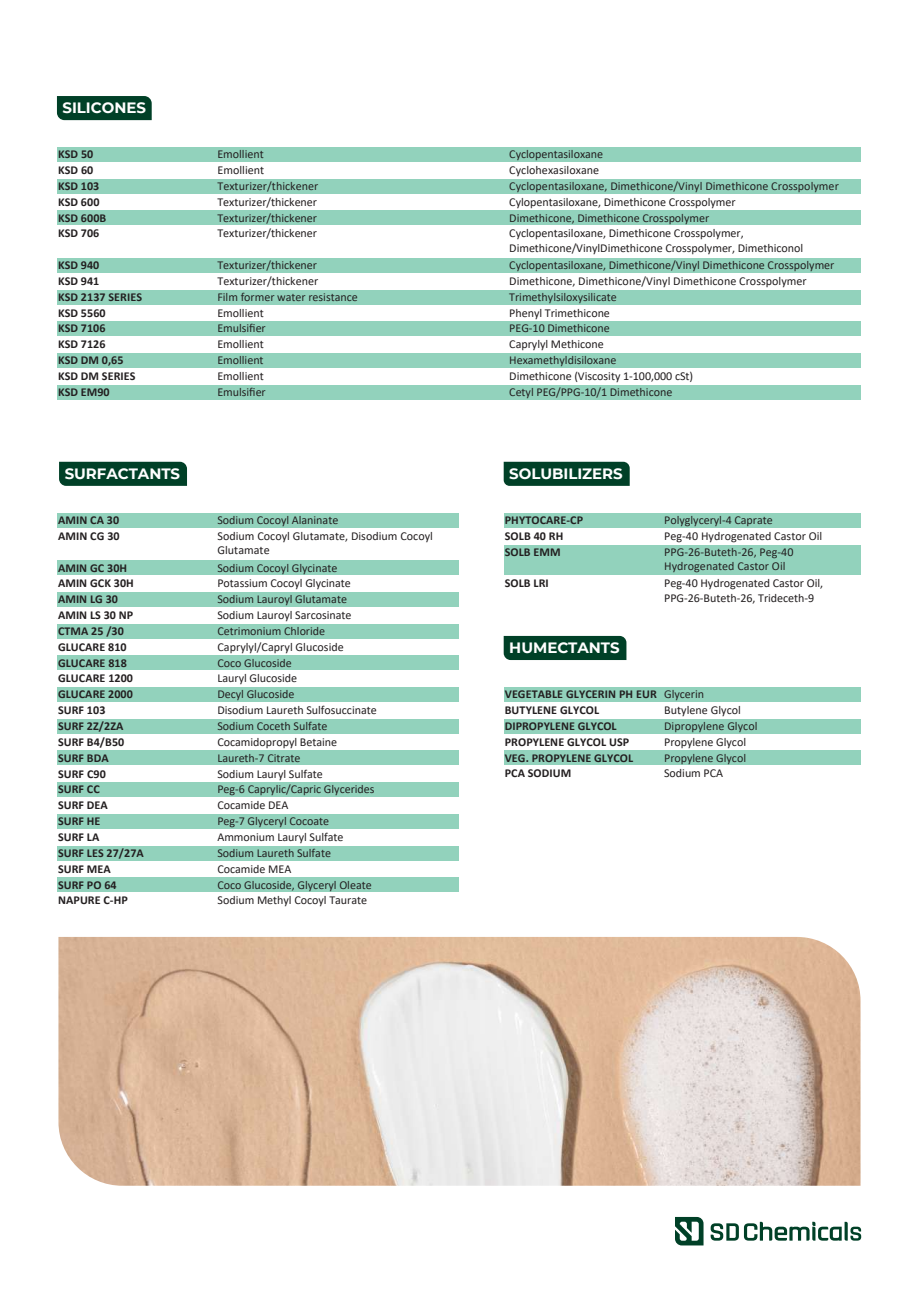
<style>
.page{position:relative;width:919px;height:1289px;background:#fff}
.page>*{position:absolute;margin:0;border:0;box-sizing:border-box;transform-origin:0 0}
.t1{font:700 15px "Montserrat";color:#fff}
.t2{font:12px/15.9px "Calibri";letter-spacing:-.005em;color:#231f20}
.t3{font:700 12px/15.9px "Calibri";letter-spacing:.005em;color:#231f20}
.s1{font-weight:400}
</style>
<div class="page">
<div style="left:503px;top:687px;width:357px;height:14px;background:#92d2bc"></div>
<div style="left:503px;top:719px;width:357px;height:14px;background:#92d2bc"></div>
<div style="left:503px;top:750px;width:357px;height:15px;background:#92d2bc"></div>
<div style="left:503px;top:636px;width:123px;height:24px;background:#004027"></div>
<div style="left:503px;top:513px;width:357px;height:14px;background:#92d2bc"></div>
<div style="left:503px;top:544px;width:357px;height:30px;background:#92d2bc"></div>
<div style="left:503px;top:462px;width:126px;height:24px;background:#004027"></div>
<div style="left:57px;top:560px;width:401px;height:15px;background:#92d2bc"></div>
<div style="left:57px;top:592px;width:401px;height:14px;background:#92d2bc"></div>
<div style="left:57px;top:624px;width:401px;height:14px;background:#92d2bc"></div>
<div style="left:57px;top:655px;width:401px;height:15px;background:#92d2bc"></div>
<div style="left:57px;top:687px;width:401px;height:14px;background:#92d2bc"></div>
<div style="left:57px;top:719px;width:401px;height:14px;background:#92d2bc"></div>
<div style="left:57px;top:750px;width:401px;height:15px;background:#92d2bc"></div>
<div style="left:57px;top:782px;width:401px;height:14px;background:#92d2bc"></div>
<div style="left:57px;top:814px;width:401px;height:14px;background:#92d2bc"></div>
<div style="left:57px;top:513px;width:401px;height:14px;background:#92d2bc"></div>
<div style="left:57px;top:845px;width:401px;height:15px;background:#92d2bc"></div>
<div style="left:57px;top:877px;width:401px;height:15px;background:#92d2bc"></div>
<div style="left:59px;top:462px;width:128px;height:24px;background:#004027"></div>
<div style="left:57px;top:258px;width:803px;height:14px;background:#92d2bc"></div>
<div style="left:57px;top:290px;width:803px;height:14px;background:#92d2bc"></div>
<div style="left:57px;top:321px;width:803px;height:15px;background:#92d2bc"></div>
<div style="left:57px;top:353px;width:803px;height:14px;background:#92d2bc"></div>
<div style="left:57px;top:385px;width:803px;height:14px;background:#92d2bc"></div>
<div style="left:57px;top:147px;width:803px;height:15px;background:#92d2bc"></div>
<div style="left:57px;top:179px;width:803px;height:14px;background:#92d2bc"></div>
<div style="left:57px;top:211px;width:803px;height:14px;background:#92d2bc"></div>
<div style="left:57px;top:96px;width:95px;height:24px;background:#004027"></div>
<img style="left:58px;top:937px;width:802px;height:248px">
<svg style="left:675px;top:1216px;width:28px;height:29px"></svg>
<svg style="left:710px;top:1221px;width:151px;height:19px"></svg>
<p class="t1" style="left:63px;top:97px;width:85px">SILICONES</p>
<p class="t3" style="left:58px;top:146px;width:37px">KSD 50</p>
<p class="t2" style="left:217px;top:146px;width:48px">Emollient</p>
<p class="t3" style="left:58px;top:162px;width:37px">KSD 60</p>
<p class="t2" style="left:217px;top:162px;width:48px">Emollient</p>
<p class="t3" style="left:58px;top:178px;width:43px">KSD 103</p>
<p class="t2" style="left:217px;top:178px;width:103px">Texturizer/thickener</p>
<p class="t3" style="left:58px;top:194px;width:43px">KSD 600</p>
<p class="t2" style="left:217px;top:194px;width:101px">Texturizer/thickener</p>
<p class="t3" style="left:58px;top:210px;width:50px">KSD 600B</p>
<p class="t2" style="left:217px;top:209px;width:101px">Texturizer/thickener</p>
<p class="t3" style="left:58px;top:225px;width:43px">KSD 706</p>
<p class="t2" style="left:217px;top:225px;width:101px">Texturizer/thickener</p>
<p class="t3" style="left:58px;top:257px;width:43px">KSD 940</p>
<p class="t2" style="left:217px;top:257px;width:101px">Texturizer/thickener</p>
<p class="t3" style="left:58px;top:273px;width:43px">KSD 941</p>
<p class="t2" style="left:217px;top:273px;width:103px">Texturizer/thickener</p>
<p class="t3" style="left:58px;top:289px;width:86px">KSD 2137 SERIES</p>
<p class="t2" style="left:217px;top:289px;width:142px">Film former water resistance</p>
<p class="t3" style="left:58px;top:304px;width:49px">KSD 5560</p>
<p class="t2" style="left:217px;top:304px;width:48px">Emollient</p>
<p class="t3" style="left:58px;top:320px;width:49px">KSD 7106</p>
<p class="t2" style="left:217px;top:320px;width:50px">Emulsifier</p>
<p class="t3" style="left:58px;top:336px;width:49px">KSD 7126</p>
<p class="t2" style="left:217px;top:336px;width:48px">Emollient</p>
<p class="t3" style="left:58px;top:352px;width:67px">KSD DM 0,65</p>
<p class="t2" style="left:217px;top:352px;width:48px">Emollient</p>
<p class="t3" style="left:58px;top:368px;width:79px">KSD DM SERIES</p>
<p class="t2" style="left:217px;top:368px;width:48px">Emollient</p>
<p class="t3" style="left:58px;top:384px;width:53px">KSD EM90</p>
<p class="t2" style="left:217px;top:383px;width:50px">Emulsifier</p>
<p class="t1" style="left:65px;top:463px;width:117px">SURFACTANTS</p>
<p class="t3" style="left:58px;top:512px;width:63px">AMIN CA 30</p>
<p class="t2" style="left:217px;top:512px;width:122px">Sodium Cocoyl Alaninate</p>
<p class="t3" style="left:58px;top:528px;width:63px">AMIN CG 30</p>
<p class="t2" style="left:217px;top:528px;width:217px;line-height:14.4px">Sodium Cocoyl Glutamate, Disodium Cocoyl<br>Glutamate</p>
<p class="t3" style="left:58px;top:559px;width:71px">AMIN GC 30H</p>
<p class="t2" style="left:217px;top:559px;width:121px">Sodium Cocoyl Glycinate</p>
<p class="t3" style="left:58px;top:575px;width:77px">AMIN GCK 30H</p>
<p class="t2" style="left:217px;top:575px;width:135px">Potassium Cocoyl Glycinate</p>
<p class="t3" style="left:58px;top:591px;width:62px">AMIN LG 30</p>
<p class="t2" style="left:217px;top:591px;width:131px">Sodium Lauroyl Glutamate</p>
<p class="t3" style="left:58px;top:607px;width:77px">AMIN LS 30 NP</p>
<p class="t2" style="left:217px;top:606px;width:136px">Sodium Lauroyl Sarcosinate</p>
<p class="t3" style="left:58px;top:622px;width:67px">CTMA 25 /30</p>
<p class="t2" style="left:217px;top:622px;width:109px">Cetrimonium Chloride</p>
<p class="t3" style="left:58px;top:638px;width:70px">GLUCARE 810</p>
<p class="t2" style="left:217px;top:638px;width:128px">Caprylyl/Capryl Glucoside</p>
<p class="t3" style="left:58px;top:654px;width:70px">GLUCARE 818</p>
<p class="t2" style="left:217px;top:654px;width:76px">Coco Glucoside</p>
<p class="t3" style="left:58px;top:670px;width:77px">GLUCARE 1200</p>
<p class="t2" style="left:217px;top:670px;width:81px">Lauryl Glucoside</p>
<p class="t3" style="left:58px;top:686px;width:76px">GLUCARE 2000</p>
<p class="t2" style="left:217px;top:686px;width:78px">Decyl Glucoside</p>
<p class="t3" style="left:58px;top:702px;width:49px">SURF 103</p>
<p class="t2" style="left:217px;top:701px;width:161px">Disodium Laureth Sulfosuccinate</p>
<p class="t3" style="left:58px;top:717px;width:67px">SURF 2Z/2ZA</p>
<p class="t2" style="left:217px;top:717px;width:112px">Sodium Coceth Sulfate</p>
<p class="t3" style="left:58px;top:733px;width:68px">SURF B4/B50</p>
<p class="t2" style="left:217px;top:733px;width:121px">Cocamidopropyl Betaine</p>
<p class="t3" style="left:58px;top:749px;width:52px">SURF BDA</p>
<p class="t2" style="left:217px;top:749px;width:84px">Laureth-7 Citrate</p>
<p class="t3" style="left:58px;top:765px;width:49px">SURF C90</p>
<p class="t2" style="left:217px;top:765px;width:107px">Sodium Lauryl Sulfate</p>
<p class="t3" style="left:58px;top:781px;width:43px">SURF CC</p>
<p class="t2" style="left:217px;top:781px;width:159px">Peg-6 Caprylic/Capric Glycerides</p>
<p class="t3" style="left:58px;top:797px;width:51px">SURF DEA</p>
<p class="t2" style="left:217px;top:796px;width:73px">Cocamide DEA</p>
<p class="t3" style="left:58px;top:812px;width:44px">SURF HE</p>
<p class="t2" style="left:217px;top:812px;width:113px">Peg-7 Glyceryl Cocoate</p>
<p class="t3" style="left:58px;top:828px;width:43px">SURF LA</p>
<p class="t2" style="left:217px;top:828px;width:128px">Ammonium Lauryl Sulfate</p>
<p class="t3" style="left:58px;top:844px;width:87px">SURF LES 27/27A</p>
<p class="t2" style="left:217px;top:844px;width:115px">Sodium Laureth Sulfate</p>
<p class="t3" style="left:58px;top:860px;width:54px">SURF MEA</p>
<p class="t2" style="left:217px;top:860px;width:75px">Cocamide MEA</p>
<p class="t3" style="left:58px;top:876px;width:60px">SURF PO 64</p>
<p class="t2" style="left:217px;top:876px;width:156px">Coco Glucoside, Glyceryl Oleate</p>
<p class="t3" style="left:58px;top:891px;width:71px">NAPURE C-HP</p>
<p class="t2" style="left:217px;top:891px;width:151px">Sodium Methyl Cocoyl Taurate</p>
<p class="t2" style="left:509px;top:146px;width:331px">Cyclopentasiloxane<br>Cyclohexasiloxane<br>Cyclopentasiloxane, Dimethicone/Vinyl Dimethicone Crosspolymer Cylopentasiloxane, Dimethicone Crosspolymer<br>Dimethicone, Dimethicone Crosspolymer<br>Cyclopentasiloxane, Dimethicone Crosspolymer,</p>
<p class="t2" style="left:509px;top:239px;width:326px;line-height:17.2px">Dimethicone/VinylDimethicone Crosspolymer, Dimethiconol<br>Cyclopentasiloxane, Dimethicone/Vinyl Dimethicone Crosspolymer</p>
<p class="t2" style="left:509px;top:273px;width:299px">Dimethicone, Dimethicone/Vinyl Dimethicone Crosspolymer<br>Trimethylsiloxysilicate<br>Phenyl Trimethicone<br>PEG-10 Dimethicone<br>Caprylyl Methicone<br>Hexamethyldisiloxane<br>Dimethicone (Viscosity 1-100,000 cSt)<br>Cetyl PEG/PPG-10/1 Dimethicone</p>
<p class="t1" style="left:509px;top:463px;width:115px">SOLUBILIZERS</p>
<p class="t3" style="left:504px;top:512px;width:80px">PHYTOCARE-CP</p>
<p class="t2" style="left:664px;top:512px;width:110px">Polyglyceryl-4 Caprate</p>
<p class="t3" style="left:504px;top:528px;width:60px">SOLB 40 RH</p>
<p class="t2" style="left:664px;top:527px;width:160px">Peg-40 Hydrogenated Castor Oil</p>
<p class="t3" style="left:504px;top:543px;width:57px">SOLB EMM</p>
<p class="t2" style="left:664px;top:544px;width:131px;line-height:14.4px">PPG-26-Buteth-26, Peg-40<br>Hydrogenated Castor Oil</p>
<p class="t3" style="left:504px;top:575px;width:46px">SOLB LRI</p>
<p class="t2" style="left:664px;top:576px;width:161px;line-height:14.4px">Peg-40 Hydrogenated Castor Oil,<br>PPG-26-Buteth-26, Trideceth-9</p>
<p class="t1" style="left:509px;top:637px;width:112px">HUMECTANTS</p>
<p class="t3" style="left:504px;top:686px;width:201px">VEGETABLE GLYCERIN PH EUR <span class="s1">Glycerin<br></span>BUTYLENE GLYCOL</p>
<p class="t2" style="left:664px;top:702px;width:78px">Butylene Glycol</p>
<p class="t3" style="left:504px;top:717px;width:113px">DIPROPYLENE GLYCOL</p>
<p class="t2" style="left:664px;top:717px;width:95px">Dipropylene Glycol</p>
<p class="t3" style="left:504px;top:733px;width:126px">PROPYLENE GLYCOL USP</p>
<p class="t2" style="left:664px;top:733px;width:83px">Propylene Glycol</p>
<p class="t3" style="left:504px;top:749px;width:130px">VEG. PROPYLENE GLYCOL</p>
<p class="t2" style="left:664px;top:749px;width:83px">Propylene Glycol</p>
<p class="t3" style="left:504px;top:765px;width:68px">PCA SODIUM</p>
<p class="t2" style="left:664px;top:765px;width:60px">Sodium PCA</p>
</div>
